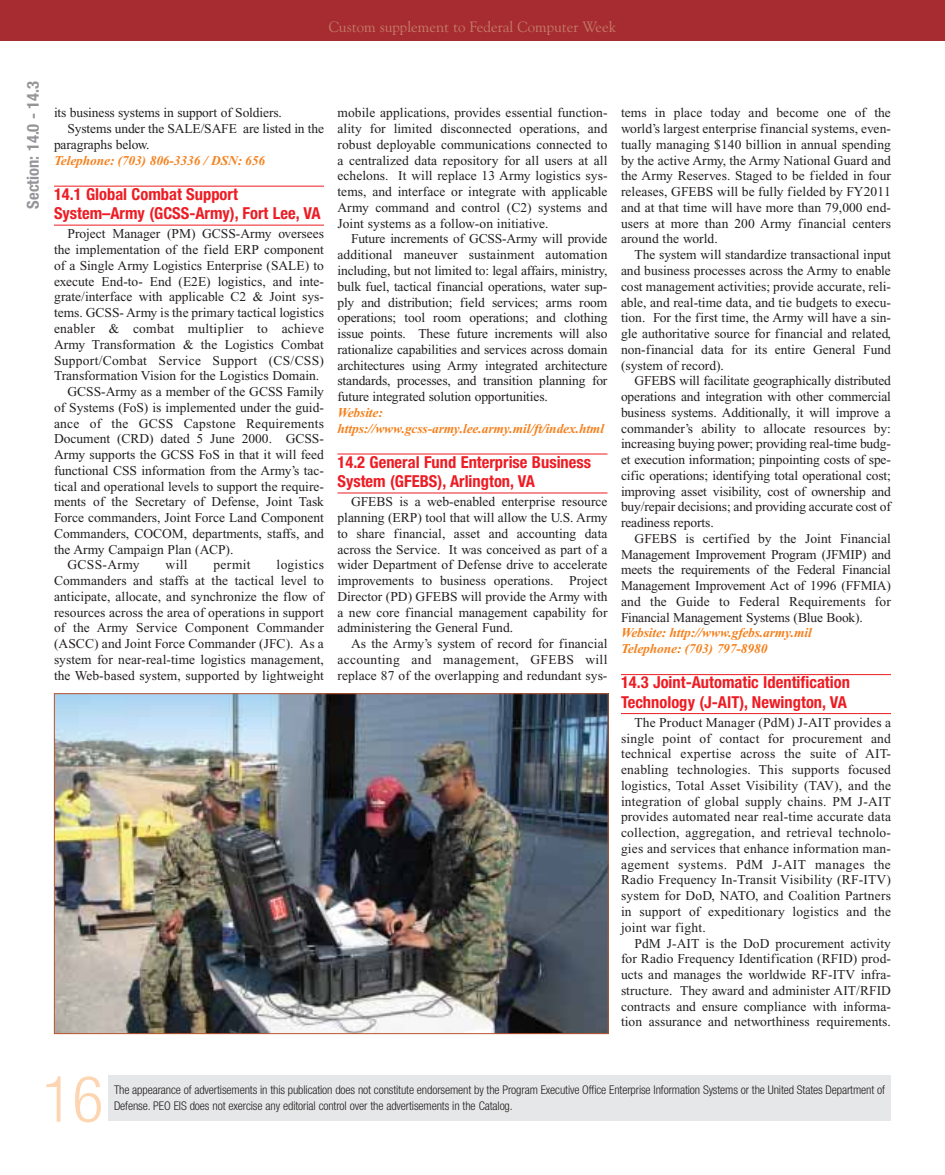
<style>
.page{position:relative;width:945px;height:1175px;background:#fff}
.page>*{position:absolute;margin:0;border:0;box-sizing:border-box;transform-origin:0 0}
.t1{font:300 condensed 63.9px "Helvetica Neue";color:#fed5b1}
.t2{font:700 condensed 16.5px/19.5px "Helvetica Neue";color:#ed1c24}
.t3{font:700 condensed 16.5px "Helvetica Neue";color:#939598}
.t4{font:15px "Goudy Old Style BT";color:#c47b68}
.t5{font:13.5px/15.8px "Times New Roman";color:#231f20;text-align:justify}
.t6{font:italic 700 13.5px/15.8px "Times New Roman";letter-spacing:-.01em;color:#f5821f}
.t7{font:13.5px "Times New Roman";letter-spacing:.02em;color:#231f20}
.t8{font:13.5px "Times New Roman";letter-spacing:.025em;color:#231f20}
.t9{font:300 condensed 12px "Helvetica Neue";letter-spacing:-.01em;color:#231f20}
</style>
<div class="page">
<hr style="left:54px;top:186px;width:270px;height:1px;background:#ed1c24">
<hr style="left:54px;top:225px;width:270px;height:1px;background:#ed1c24">
<hr style="left:338px;top:453px;width:270px;height:1px;background:#ed1c24">
<hr style="left:338px;top:492px;width:270px;height:1px;background:#ed1c24">
<hr style="left:621px;top:674px;width:270px;height:1px;background:#ed1c24">
<hr style="left:621px;top:713px;width:270px;height:1px;background:#ed1c24">
<div style="left:108px;top:1076px;width:783px;height:44px;background:#e6e7e8"></div>
<div style="left:0;top:0;width:945px;height:40px;background:#a72c31"></div>
<img style="left:56px;top:695px;width:551px;height:337px">
<p class="t4" style="left:329px;top:21px;width:289px">Custom supplement to Federal Computer Week</p>
<p class="t3" style="left:27px;top:208px;width:129px;rotate:-90deg">Section: 14.0 - 14.3</p>
<p class="t5" style="left:54px;top:106px;width:229px">its business systems in support of Soldiers.</p>
<p class="t5" style="left:68px;top:122px;width:258px">Systems under the SALE/SAFE are listed in the</p>
<p class="t5" style="left:54px;top:138px;width:97px">paragraphs below.</p>
<p class="t6" style="left:54px;top:154px;width:213px">Telephone: (703) 806-3336 / DSN: 656</p>
<p class="t2" style="left:54px;top:186px;width:268px">14.1 Global Combat Support<br>System–Army (GCSS-Army), Fort Lee, VA</p>
<p class="t5" style="left:68px;top:227px;width:258px">Project Manager (PM) GCSS-Army oversees</p>
<p class="t5" style="left:54px;top:243px;width:271px">the implementation of the field ERP component</p>
<p class="t5" style="left:54px;top:259px;width:272px">of a Single Army Logistics Enterprise (SALE) to</p>
<p class="t5" style="left:54px;top:274px;width:272px">execute End-to- End (E2E) logistics, and inte-</p>
<p class="t5" style="left:54px;top:290px;width:272px">grate/interface with applicable C2 &amp; Joint sys-</p>
<p class="t5" style="left:54px;top:306px;width:272px">tems. GCSS- Army is the primary tactical logistics</p>
<p class="t7" style="left:54px;top:323px;width:272px">enabler &amp; combat multiplier to achieve</p>
<p class="t5" style="left:54px;top:337px;width:272px">Army Transformation &amp; the Logistics Combat</p>
<p class="t7" style="left:54px;top:355px;width:271px">Support/Combat Service Support (CS/CSS)</p>
<p class="t5" style="left:54px;top:369px;width:267px">Transformation Vision for the Logistics Domain.</p>
<p class="t5" style="left:68px;top:385px;width:258px">GCSS-Army as a member of the GCSS Family</p>
<p class="t5" style="left:54px;top:400px;width:271px">of Systems (FoS) is implemented under the guid-</p>
<p class="t7" style="left:54px;top:418px;width:271px">ance of the GCSS Capstone Requirements</p>
<p class="t5" style="left:54px;top:432px;width:271px">Document (CRD) dated 5 June 2000. GCSS-</p>
<p class="t5" style="left:54px;top:448px;width:272px">Army supports the GCSS FoS in that it will feed</p>
<p class="t5" style="left:54px;top:463px;width:272px">functional CSS information from the Army’s tac-</p>
<p class="t5" style="left:54px;top:479px;width:272px">tical and operational levels to support the require-</p>
<p class="t5" style="left:54px;top:495px;width:272px">ments of the Secretary of Defense, Joint Task</p>
<p class="t5" style="left:54px;top:511px;width:271px">Force commanders, Joint Force Land Component</p>
<p class="t5" style="left:54px;top:526px;width:271px">Commanders, COCOM, departments, staffs, and</p>
<p class="t5" style="left:54px;top:542px;width:181px">the Army Campaign Plan (ACP).</p>
<p class="t8" style="left:68px;top:560px;width:74px">GCSS-Army</p>
<p class="t5" style="left:166px;top:558px;width:24px">will</p>
<p class="t5" style="left:214px;top:558px;width:39px">permit</p>
<p class="t5" style="left:54px;top:558px;width:272px;text-indent:223px">logistics Commanders and staffs at the tactical level to anticipate, allocate, and synchronize the flow of resources across the area of operations in support of the Army Service Component Commander (ASCC) and Joint Force Commander (JFC). As a system for near-real-time logistics management, the Web-based system, supported by lightweight</p>
<p class="t5" style="left:338px;top:106px;width:272px">mobile applications, provides essential function&shy;ality for limited disconnected operations, and robust deployable communications connected to a centralized data repository for all users at all echelons. It will replace 13 Army logistics sys&shy;tems, and interface or integrate with applicable Army command and control (C2) systems and Joint systems as a follow-on initiative.</p>
<p class="t5" style="left:338px;top:232px;width:272px;text-indent:14px">Future increments of GCSS-Army will provide additional maneuver sustainment automation including, but not limited to: legal affairs, ministry, bulk fuel, tactical financial operations, water sup&shy;ply and distribution; field services; arms room operations; tool room operations; and clothing issue points. These future increments will also rationalize capabilities and services across domain architectures using Army integrated architecture standards, processes, and transition planning for future integrated solution opportunities.</p>
<p class="t6" style="left:338px;top:406px;width:268px">Website: https://www.gcss-army.lee.army.mil/ft/index.html</p>
<p class="t2" style="left:338px;top:453px;width:255px">14.2 General Fund Enterprise Business<br>System (GFEBS), Arlington, VA</p>
<p class="t5" style="left:338px;top:495px;width:272px;text-indent:14px">GFEBS is a web-enabled enterprise resource planning (ERP) tool that will allow the U.S. Army to share financial, asset and accounting data across the Service. It was conceived as part of a wider Department of Defense drive to accelerate improvements to business operations. Project Director (PD) GFEBS will provide the Army with a new core financial management capability for administering the General Fund.</p>
<p class="t5" style="left:338px;top:637px;width:272px;text-indent:14px">As the Army’s system of record for financial accounting and management, GFEBS will replace 87 of the overlapping and redundant sys-</p>
<p class="t5" style="left:621px;top:106px;width:272px">tems in place today and become one of the world’s largest enterprise financial systems, even&shy;tually managing $140 billion in annual spending by the active Army, the Army National Guard and the Army Reserves. Staged to be fielded in four releases, GFEBS will be fully fielded by FY2011 and at that time will have more than 79,000 end&shy;users at more than 200 Army financial centers around the world.</p>
<p class="t5" style="left:621px;top:248px;width:272px;text-indent:14px">The system will standardize transactional input and business processes across the Army to enable cost management activities; provide accurate, reli&shy;able, and real-time data, and tie budgets to execu&shy;tion. For the first time, the Army will have a sin&shy;gle authoritative source for financial and related, non-financial data for its entire General Fund (system of record).</p>
<p class="t5" style="left:621px;top:374px;width:272px;text-indent:14px">GFEBS will facilitate geographically distributed operations and integration with other commercial business systems. Additionally, it will improve a commander’s ability to allocate resources by: increasing buying power; providing real-time budg&shy;et execution information; pinpointing costs of spe&shy;cific operations; identifying total operational cost; improving asset visibility, cost of ownership and buy/repair decisions; and providing accurate cost of readiness reports.</p>
<p class="t5" style="left:621px;top:532px;width:272px;text-indent:14px">GFEBS is certified by the Joint Financial Management Improvement Program (JFMIP) and meets the requirements of the Federal Financial Management Improvement Act of 1996 (FFMIA) and the Guide to Federal Requirements for Financial Management Systems (Blue Book).</p>
<p class="t6" style="left:621px;top:626px;width:192px">Website: http://www.gfebs.army.mil<br>Telephone: (703) 797-8980</p>
<p class="t2" style="left:621px;top:674px;width:230px">14.3 Joint-Automatic Identification<br>Technology (J-AIT), Newington, VA</p>
<p class="t5" style="left:621px;top:715px;width:272px;text-indent:14px">The Product Manager (PdM) J-AIT provides a single point of contact for procurement and technical expertise across the suite of AIT&shy;enabling technologies. This supports focused logistics, Total Asset Visibility (TAV), and the integration of global supply chains. PM J-AIT provides automated near real-time accurate data collection, aggregation, and retrieval technolo&shy;gies and services that enhance information man&shy;agement systems. PdM J-AIT manages the Radio Frequency In-Transit Visibility (RF-ITV) system for DoD, NATO, and Coalition Partners in support of expeditionary logistics and the joint war fight.</p>
<p class="t5" style="left:621px;top:936px;width:272px;text-indent:14px">PdM J-AIT is the DoD procurement activity for Radio Frequency Identification (RFID) prod&shy;ucts and manages the worldwide RF-ITV infra&shy;structure. They award and administer AIT/RFID contracts and ensure compliance with informa&shy;tion assurance and networthiness requirements.</p>
<h1 class="t1" style="left:42px;top:1076px;width:63px">16</h1>
<p class="t9" style="left:114px;top:1085px;width:772px">The appearance of advertisements in this publication does not constitute endorsement by the Program Executive Office Enterprise Information Systems or the United States Department of</p>
<p class="t9" style="left:114px;top:1101px;width:400px">Defense. PEO EIS does not exercise any editorial control over the advertisements in the Catalog.</p>
</div>
